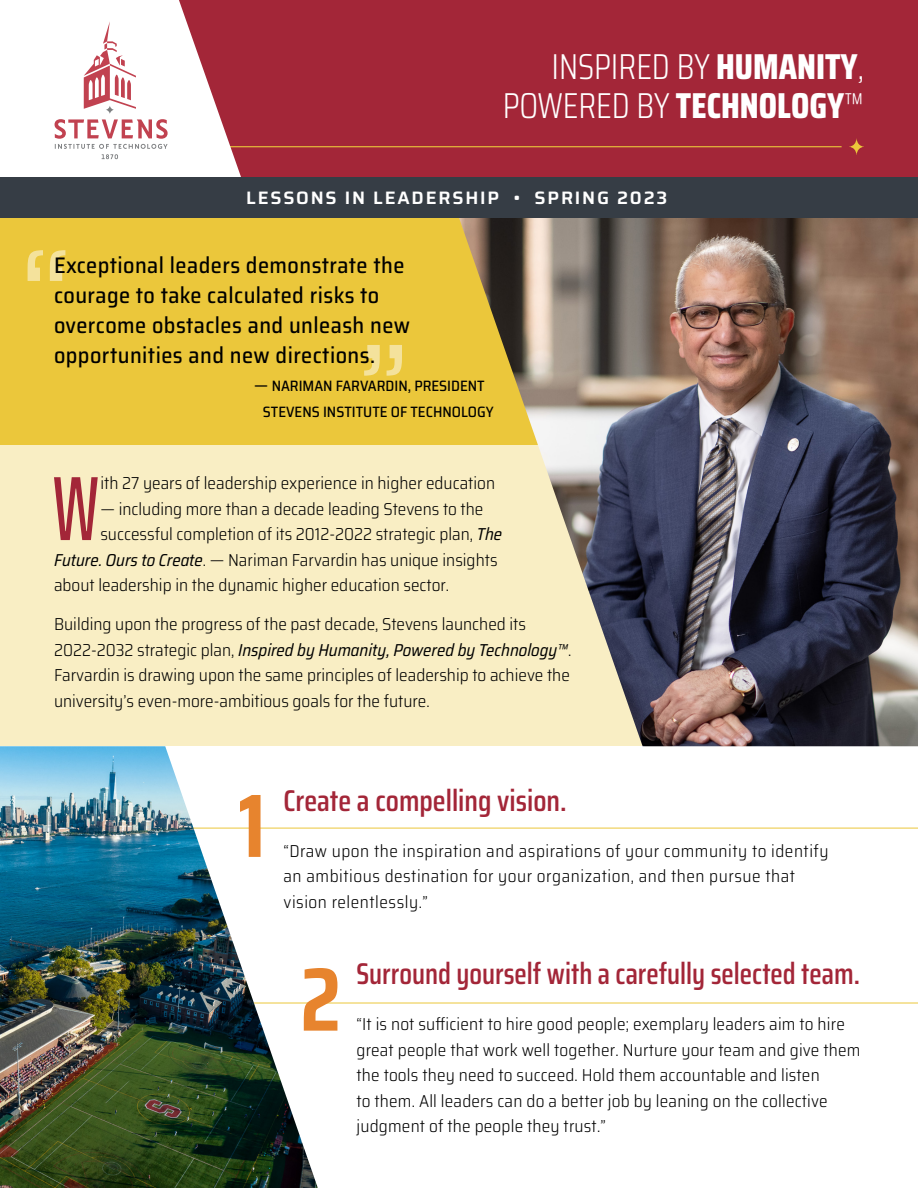
<style>
.page{position:relative;width:918px;height:1188px;background:#fff}
.page>*{position:absolute;margin:0;border:0;box-sizing:border-box;transform-origin:0 0}
.Main_text{font:500 ultra-condensed 91.35px "Saira";color:#a32638}
.number{font:700 90px "Saira Condensed";color:#e7842e}
.t1{font:300 36px "Saira Condensed";color:#fff}
.headline{font:600 30px "Saira Condensed";color:#a32638;scale:.96 1}
.headline-2{font:600 30px "Saira Condensed";color:#a32638}
.t2{font:500 semi-condensed 22.5px/30px "Saira";letter-spacing:.02em;color:#000}
.number-2{font:600 18px "Saira";letter-spacing:.1em;color:#fff}
.Main_text-2{font:300 semi-condensed 17.25px/25.5px "Saira";color:#000}
.Main_text-3{font:300 semi-condensed 17.25px/25.5px "Saira";letter-spacing:.03em;color:#000}
.t3{font:500 semi-condensed 15px "Saira";color:#000}
.s1{font-weight:800}
.s2{font-size:16.5px}
.s3{font-weight:400;font-style:italic}
</style>
<div class="page">
<div style="left:0;top:217px;width:682px;height:229px;background:#ebc73b"></div>
<div style="left:0;top:446px;width:682px;height:300px;background:#f9eec4"></div>
<div style="left:0;top:0;width:918px;height:184px;background:#a32638"></div>
<hr style="left:195px;top:146px;width:647px;height:1px;background:#ebc73b">
<svg style="left:849px;top:139px;width:15px;height:16px"></svg>
<svg style="left:0;top:0;width:244px;height:178px;fill:#fff"></svg>
<svg style="left:55px;top:21px;width:113px;height:138px;background:#f4e2e4"></svg>
<svg style="left:28px;top:250px;width:37px;height:31px"></svg>
<svg style="left:364px;top:345px;width:38px;height:31px"></svg>
<hr style="left:0;top:828px;width:918px;height:1px;background:#ebc73b">
<hr style="left:0;top:1003px;width:918px;height:1px;background:#ebc73b">
<img style="left:459px;top:218px;width:459px;height:528px">
<img style="left:0;top:746px;width:318px;height:442px">
<div style="left:0;top:178px;width:918px;height:40px;background:#363d45"></div>
<p class="t1" style="left:551px;top:37px;width:314px">INSPIRED BY <span class="s1">HUMANITY</span>,</p>
<p class="t1" style="left:503px;top:76px;width:363px">POWERED BY <span class="s1">TECHNOLOGY</span>™</p>
<p class="number-2" style="left:246px;top:183px;width:423px">LESSONS IN LEADERSHIP • SPRING 2023</p>
<p class="t2" style="left:54px;top:249px;width:358px">Exceptional leaders demonstrate the courage to take calculated risks to overcome obstacles and unleash new opportunities and new directions.</p>
<p class="t3" style="left:254px;top:374px;width:232px"><span class="s2">—</span> NARIMAN FARVARDIN, PRESIDENT</p>
<p class="t3" style="left:263px;top:399px;width:232px">STEVENS INSTITUTE OF TECHNOLOGY</p>
<p class="Main_text" style="left:54px;top:434px;width:46px">W</p>
<p class="Main_text-2" style="left:100px;top:470px;width:396px">ith 27 years of leadership experience in higher education</p>
<p class="Main_text-2" style="left:100px;top:495px;width:385px">— including more than a decade leading Stevens to the</p>
<p class="Main_text-2" style="left:100px;top:521px;width:403px">successful completion of its 2012-2022 strategic plan, <span class="s3">The</span></p>
<p class="Main_text-2" style="left:54px;top:546px;width:445px"><span class="s3">Future. Ours to Create</span>. — Nariman Farvardin has unique insights</p>
<p class="Main_text-2" style="left:54px;top:572px;width:397px">about leadership in the dynamic higher education sector.</p>
<p class="Main_text-2" style="left:54px;top:611px;width:519px">Building upon the progress of the past decade, Stevens launched its 2022-2032 strategic plan, <span class="s3">Inspired by Humanity, Powered by Technology™</span>.<br>Farvardin is drawing upon the same principles of leadership to achieve the university’s even-more-ambitious goals for the future.</p>
<p class="number" style="left:238px;top:752px;width:29px">1</p>
<p class="headline-2" style="left:284px;top:776px;width:285px">Create a compelling vision.</p>
<p class="Main_text-3" style="left:284px;top:837px;width:547px">“Draw upon the inspiration and aspirations of your community to identify an ambitious destination for your organization, and then pursue that vision relentlessly.”</p>
<p class="number" style="left:300px;top:926px;width:42px">2</p>
<p class="headline" style="left:357px;top:950px;width:526px">Surround yourself with a carefully selected team.</p>
<p class="Main_text-2" style="left:357px;top:1011px;width:505px">“It is not sufficient to hire good people; exemplary leaders aim to hire great people that work well together. Nurture your team and give them the tools they need to succeed. Hold them accountable and listen<br>to them. All leaders can do a better job by leaning on the collective judgment of the people they trust.”</p>
</div>
